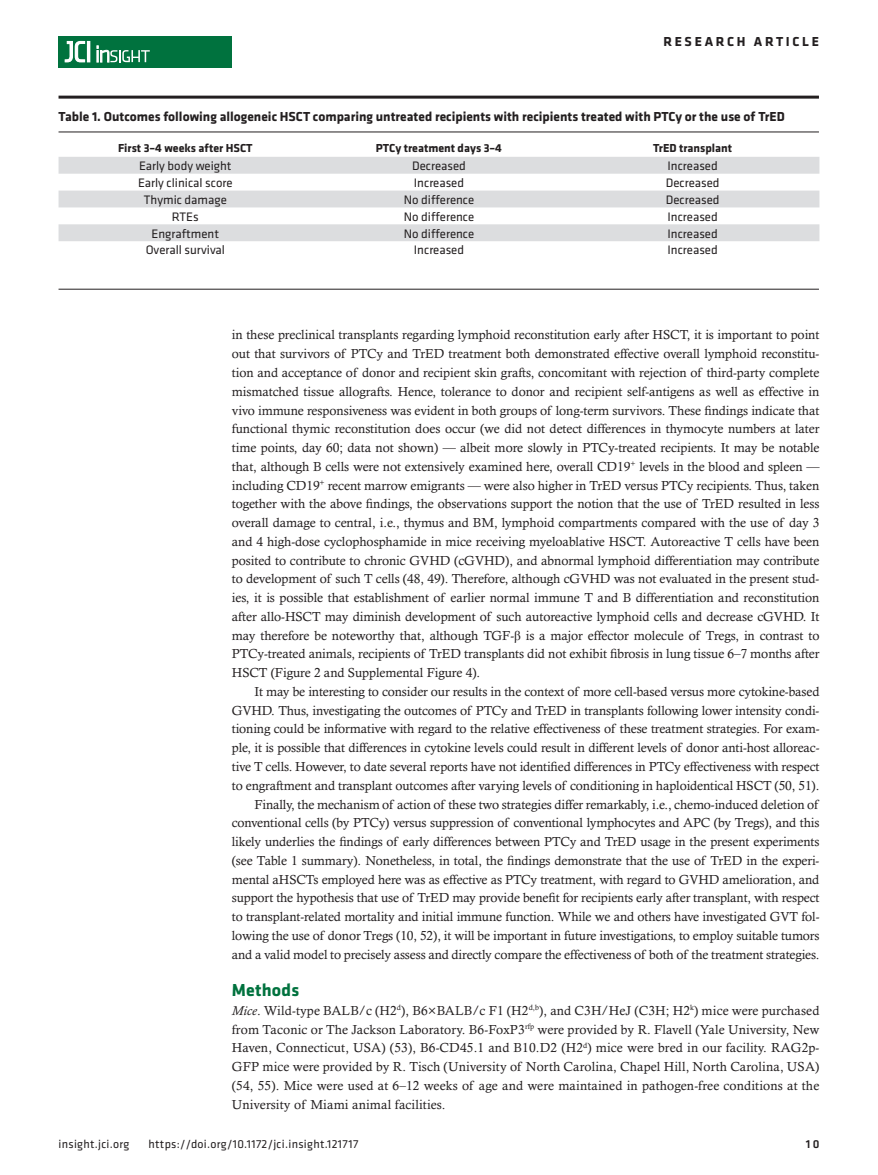
<style>
.page{position:relative;width:878px;height:1175px;background:#fff}
.page>*{position:absolute;margin:0;border:0;box-sizing:border-box;transform-origin:0 0}
.t1{font:700 18px "Klavika";letter-spacing:.01em;color:#00723e}
.t2{font:700 13.5px "Klavika Basic";color:#231f20}
.t3{font:700 13.5px "Klavika Basic";letter-spacing:.2em;color:#231f20}
.t4{font:13.2px/18.8px "Calisto MT Std";letter-spacing:-.01em;color:#231f20;text-align:justify}
.t5{font:12.75px "Klavika";color:#231f20}
.t6{font:12px "Klavika Basic";letter-spacing:.025em;color:#231f20}
.t7{font:700 12px "Klavika";color:#231f20}
.t8{font:500 12px "Klavika Basic";color:#231f20}
.s1{font-family:"Times New Roman"}
.s2{font-style:italic}
</style>
<div class="page">
<div style="left:59px;top:36px;width:173px;height:31px;background:#00723e"></div>
<hr style="left:87px;top:41px;width:3px;height:21px;background:#fff">
<svg style="left:64px;top:41px;width:21px;height:22px"></svg>
<svg style="left:97px;top:46px;width:53px;height:16px"></svg>
<hr style="left:59px;top:96px;width:760px;height:3px;background:#231f20">
<hr style="left:59px;top:132px;width:760px;height:1px;background:#231f20">
<hr style="left:59px;top:289px;width:760px;height:1px;background:#231f20">
<svg style="left:59px;top:157px;width:760px;height:84px;fill:#dcdddf"></svg>
<p class="t3" style="left:663px;top:32px;width:157px">RESEARCH ARTICLE</p>
<p class="t2" style="left:59px;top:107px;width:727px">Table 1. Outcomes following allogeneic HSCT comparing untreated recipients with recipients treated with PTCy or the use of TrED</p>
<p class="t7" style="left:118px;top:139px;width:136px">First 3–4 weeks after HSCT</p>
<p class="t7" style="left:376px;top:139px;width:128px">PTCy treatment days 3–4</p>
<p class="t7" style="left:653px;top:139px;width:80px">TrED transplant</p>
<p class="t5" style="left:139px;top:157px;width:94px">Early body weight</p>
<p class="t5" style="left:412px;top:157px;width:55px">Decreased</p>
<p class="t5" style="left:667px;top:157px;width:52px">Increased</p>
<p class="t5" style="left:138px;top:174px;width:96px">Early clinical score</p>
<p class="t5" style="left:414px;top:174px;width:52px">Increased</p>
<p class="t5" style="left:665px;top:174px;width:55px">Decreased</p>
<p class="t5" style="left:144px;top:191px;width:84px">Thymic damage</p>
<p class="t5" style="left:404px;top:191px;width:72px">No difference</p>
<p class="t5" style="left:665px;top:191px;width:55px">Decreased</p>
<p class="t5" style="left:172px;top:208px;width:28px">RTEs</p>
<p class="t5" style="left:404px;top:208px;width:72px">No difference</p>
<p class="t5" style="left:667px;top:208px;width:52px">Increased</p>
<p class="t5" style="left:152px;top:225px;width:69px">Engraftment</p>
<p class="t5" style="left:404px;top:225px;width:72px">No difference</p>
<p class="t5" style="left:667px;top:225px;width:52px">Increased</p>
<p class="t5" style="left:146px;top:242px;width:81px">Overall survival</p>
<p class="t5" style="left:414px;top:242px;width:52px">Increased</p>
<p class="t5" style="left:667px;top:242px;width:52px">Increased</p>
<p class="t4" style="left:232px;top:325px;width:589px">in these preclinical transplants regarding lymphoid reconstitution early after HSCT, it is important to point out that survivors of PTCy and TrED treatment both demonstrated effective overall lymphoid reconstitu&shy;tion and acceptance of donor and recipient skin grafts, concomitant with rejection of third-party complete mismatched tissue allografts. Hence, tolerance to donor and recipient self-antigens as well as effective in vivo immune responsiveness was evident in both groups of long-term survivors. These findings indicate that functional thymic reconstitution does occur (we did not detect differences in thymocyte numbers at later time points, day 60; data not shown) — albeit more slowly in PTCy-treated recipients. It may be notable that, although B cells were not extensively examined here, overall CD19<sup>+</sup> levels in the blood and spleen — including CD19<sup>+</sup> recent marrow emigrants — were also higher in TrED versus PTCy recipients. Thus, taken together with the above findings, the observations support the notion that the use of TrED resulted in less overall damage to central, i.e., thymus and BM, lymphoid compartments compared with the use of day 3 and 4 high-dose cyclophosphamide in mice receiving myeloablative HSCT. Autoreactive T cells have been posited to contribute to chronic GVHD (cGVHD), and abnormal lymphoid differentiation may contribute to development of such T cells (48, 49). Therefore, although cGVHD was not evaluated in the present stud&shy;ies, it is possible that establishment of earlier normal immune T and B differentiation and reconstitution after allo-HSCT may diminish development of such autoreactive lymphoid cells and decrease cGVHD. It may therefore be noteworthy that, although TGF-<span class="s1">β</span> is a major effector molecule of Tregs, in contrast to PTCy-treated animals, recipients of TrED transplants did not exhibit fibrosis in lung tissue 6–7 months after HSCT (Figure 2 and Supplemental Figure 4).</p>
<p class="t4" style="left:232px;top:682px;width:589px;text-align:right">It may be interesting to consider our results in the context of more cell-based versus more cytokine-based GVHD. Thus, investigating the outcomes of PTCy and TrED in transplants following lower intensity condi&shy;tioning could be informative with regard to the relative effectiveness of these treatment strategies. For exam&shy;ple, it is possible that differences in cytokine levels could result in different levels of donor anti-host alloreac&shy;tive T cells. However, to date several reports have not identified differences in PTCy effectiveness with respect to engraftment and transplant outcomes after varying levels of conditioning in haploidentical HSCT (50, 51).<br>Finally, the mechanism of action of these two strategies differ remarkably, i.e., chemo-induced deletion of conventional cells (by PTCy) versus suppression of conventional lymphocytes and APC (by Tregs), and this likely underlies the findings of early differences between PTCy and TrED usage in the present experiments (see Table 1 summary). Nonetheless, in total, the findings demonstrate that the use of TrED in the experi&shy;mental aHSCTs employed here was as effective as PTCy treatment, with regard to GVHD amelioration, and support the hypothesis that use of TrED may provide benefit for recipients early after transplant, with respect to transplant-related mortality and initial immune function. While we and others have investigated GVT fol&shy;lowing the use of donor Tregs (10, 52), it will be important in future investigations, to employ suitable tumors and a valid model to precisely assess and directly compare the effectiveness of both of the treatment strategies.</p>
<h1 class="t1" style="left:232px;top:977px;width:69px">Methods</h1>
<p class="t4" style="left:232px;top:1000px;width:589px"><span class="s2">Mice</span>. Wild-type BALB/c (H2<sup>d</sup>), B6×BALB/c F1 (H2<sup>d,b</sup>), and C3H/HeJ (C3H; H2<sup>k</sup>) mice were purchased from Taconic or The Jackson Laboratory. B6-FoxP3<sup>rfp</sup> were provided by R. Flavell (Yale University, New Haven, Connecticut, USA) (53), B6-CD45.1 and B10.D2 (H2<sup>d</sup>) mice were bred in our facility. RAG2p-GFP mice were provided by R. Tisch (University of North Carolina, Chapel Hill, North Carolina, USA) (54, 55). Mice were used at 6–12 weeks of age and were maintained in pathogen-free conditions at the University of Miami animal facilities.</p>
<p class="t6" style="left:58px;top:1135px;width:72px">insight.jci.org</p>
<p class="t6" style="left:148px;top:1135px;width:211px">https://doi.org/10.1172/jci.insight.121717</p>
<p class="t8" style="left:805px;top:1135px;width:15px">10</p>
</div>
